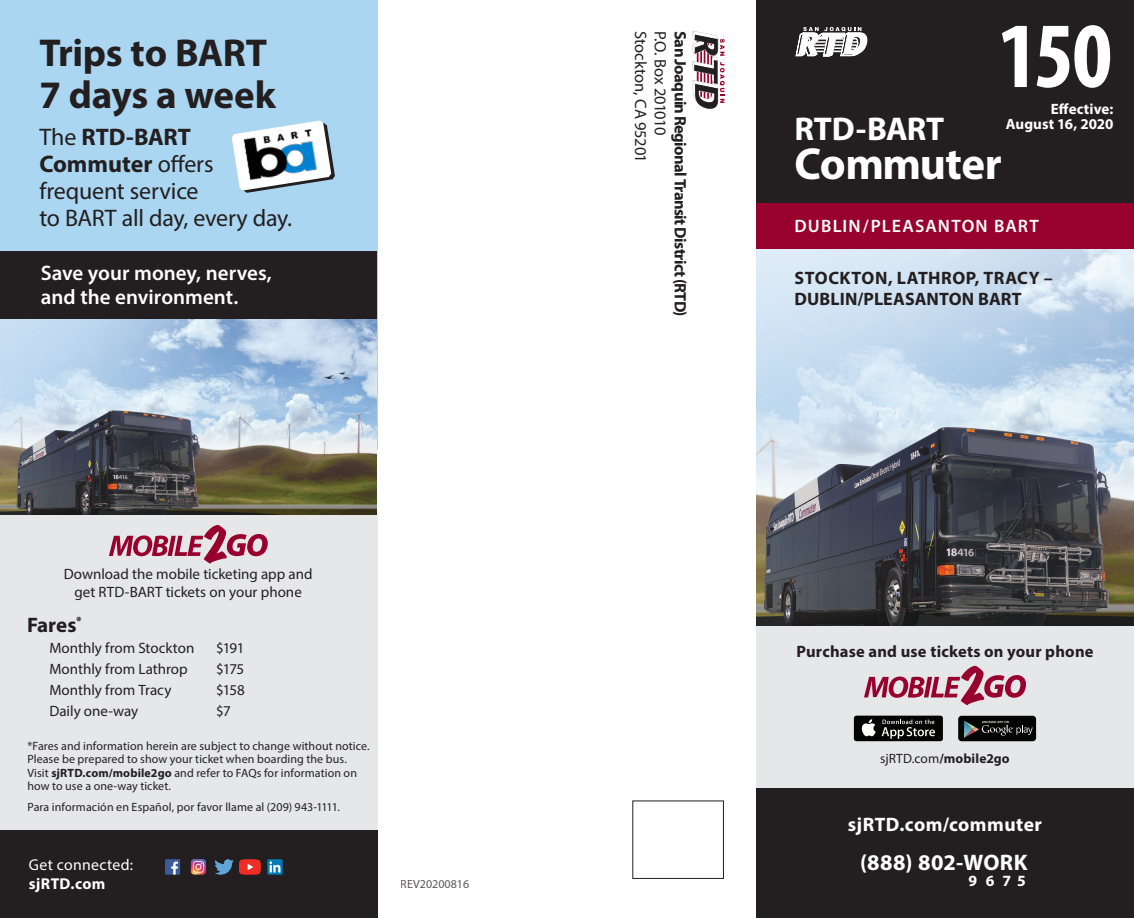
<style>
.page{position:relative;width:1134px;height:918px;background:#fff}
.page>*{position:absolute;margin:0;border:0;box-sizing:border-box;transform-origin:0 0}
.t1{font:700 condensed 94.05px "Myriad Pro";color:#fff}
.t2{font:700 45px "Myriad Pro";letter-spacing:-.015em;color:#fff}
.t3{font:700 39px "Myriad Pro";letter-spacing:-.01em;color:#231f20}
.t4{font:700 33px "Myriad Pro";letter-spacing:-.01em;color:#fff}
.t5{font:24px/27px "Myriad Pro";letter-spacing:-.01em;color:#231f20}
.t6{font:700 22.5px "Myriad Pro";letter-spacing:.02em;color:#fff}
.t7{font:600 21px/24px "Myriad Pro";color:#fff}
.t8{font:700 21px "Myriad Pro";color:#231f20}
.t9{font:700 19.5px "Myriad Pro";letter-spacing:.025em;color:#fff}
.t10{font:700 18px/21px "Myriad Pro";letter-spacing:.015em;color:#231f20}
.t11{font:600 18px "Myriad Pro";letter-spacing:.065em;color:#fff}
.t12{font:700 16.5px "Myriad Pro";letter-spacing:-.035em;color:#231f20}
.t13{font:700 16.5px "Myriad Pro";letter-spacing:.01em;color:#231f20}
.t14{font:16.5px "Myriad Pro";letter-spacing:-.015em;color:#231f20}
.t15{font:16.5px "Myriad Pro";letter-spacing:-.045em;color:#231f20}
.t16{font:15.75px "Myriad Pro";letter-spacing:.02em;color:#fff}
.t17{font:700 15.75px "Myriad Pro";letter-spacing:.02em;color:#fff}
.t18{font:700 15.6px "Myriad Pro";color:#fff}
.t19{font:15px/18px "Myriad Pro";color:#231f20;text-align:center}
.t20{font:700 15px/15px "Myriad Pro";letter-spacing:.005em;color:#fff;text-align:right}
.t21{font:700 13.5px "Myriad Pro";letter-spacing:.01em;color:#231f20}
.t22{font:12px/13.5px "Myriad Pro";letter-spacing:.005em;color:#231f20}
.s1{font-weight:700}
.s2{font-weight:400}
</style>
<div class="page">
<div style="left:756px;top:515px;width:378px;height:316px;background:#e6e7e9"></div>
<img style="left:756px;top:249px;width:378px;height:376px">
<div style="left:756px;top:0;width:378px;height:204px;background:#231f20"></div>
<div style="left:756px;top:789px;width:378px;height:129px;background:#231f20"></div>
<div style="left:0;top:515px;width:378px;height:316px;background:#e6e7e9"></div>
<div style="left:0;top:831px;width:378px;height:87px;background:#231f20"></div>
<div style="left:0;top:0;width:378px;height:450px;background:#aad6f2"></div>
<img style="left:0;top:319px;width:376px;height:196px">
<div style="left:958px;top:716px;width:78px;height:25px;background:#040503;border-radius:3px"></div>
<svg style="left:964px;top:721px;width:69px;height:17px"></svg>
<div style="left:854px;top:716px;width:89px;height:25px;background:#040503;border-radius:3px"></div>
<svg style="left:861px;top:719px;width:15px;height:17px"></svg>
<svg style="left:882px;top:719px;width:53px;height:20px"></svg>
<div style="left:756px;top:204px;width:378px;height:45px;background:#98012d"></div>
<div style="left:0;top:251px;width:376px;height:68px;background:#231f20"></div>
<svg style="left:231px;top:120px;width:104px;height:73px"></svg>
<img style="left:243px;top:127px;width:76px;height:55px">
<div style="left:632px;top:801px;width:92px;height:78px;border:1px solid #231f20"></div>
<img style="left:165px;top:859px;width:118px;height:16px">
<svg style="left:692px;top:31px;width:33px;height:78px"></svg>
<svg style="left:796px;top:27px;width:72px;height:29px"></svg>
<svg style="left:864px;top:666px;width:162px;height:39px"></svg>
<svg style="left:109px;top:525px;width:159px;height:39px"></svg>
<p class="t3" style="left:39px;top:27px;width:229px">Trips to BART</p>
<p class="t3" style="left:39px;top:69px;width:238px">7 days a week</p>
<p class="t5" style="left:39px;top:123px;width:254px">The <span class="s1">RTD-BART<br>Commuter</span> offers frequent service<br>to BART all day, every day.</p>
<p class="t7" style="left:41px;top:261px;width:233px">Save your money, nerves, and the environment.</p>
<p class="t19" style="left:64px;top:564px;width:250px">Download the mobile ticketing app and get RTD-BART tickets on your phone</p>
<p class="t8" style="left:27px;top:611px;width:56px">Fares<sup>*</sup></p>
<p class="t19" style="left:50px;top:638px;width:146px">Monthly from Stockton</p>
<p class="t19" style="left:216px;top:638px;width:30px">$191</p>
<p class="t19" style="left:50px;top:659px;width:140px">Monthly from Lathrop</p>
<p class="t19" style="left:216px;top:659px;width:30px">$175</p>
<p class="t19" style="left:50px;top:680px;width:123px">Monthly from Tracy</p>
<p class="t19" style="left:216px;top:680px;width:30px">$158</p>
<p class="t19" style="left:50px;top:701px;width:90px">Daily one-way</p>
<p class="t19" style="left:216px;top:701px;width:16px">$7</p>
<p class="t22" style="left:27px;top:739px;width:344px">*Fares and information herein are subject to change without notice.<br>Please be prepared to show your ticket when boarding the bus.<br>Visit <span class="s1">sjRTD.com/mobile2go</span> and refer to FAQs for information on how to use a one-way ticket.</p>
<p class="t22" style="left:27px;top:800px;width:314px">Para información en Español, por favor llame al (209) 943-1111.</p>
<p class="t16" style="left:29px;top:855px;width:106px">Get connected:</p>
<p class="t17" style="left:29px;top:873px;width:78px">sjRTD.com</p>
<p class="t22" style="left:401px;top:877px;width:70px">REV20200816</p>
<p class="t12" style="left:691px;top:31px;width:287px;rotate:90deg">San Joaquin Regional Transit District RTD)</p>
<p class="t14" style="left:651px;top:31px;width:133px;rotate:90deg">Stockton, CA 95201</p>
<p class="t15" style="left:671px;top:31px;width:106px;rotate:90deg">P.O. Box 201010</p>
<p class="t12" style="left:691px;top:279px;width:7px;rotate:90deg">(</p>
<p class="t1" style="left:998px;top:-3px;width:116px">150</p>
<p class="t20" style="left:1006px;top:101px;width:109px">Effective:<br>August 16, 2020</p>
<p class="t4" style="left:794px;top:107px;width:151px">RTD-BART</p>
<p class="t2" style="left:794px;top:134px;width:209px">Commuter</p>
<p class="t11" style="left:794px;top:215px;width:246px">DUBLIN/PLEASANTON BART</p>
<p class="t10" style="left:794px;top:267px;width:260px">STOCKTON, LATHROP, TRACY –<br>DUBLIN/PLEASANTON BART</p>
<p class="t13" style="left:796px;top:640px;width:299px">Purchase and use tickets on your phone</p>
<p class="t21" style="left:880px;top:749px;width:131px"><span class="s2">sjRTD.com</span>/mobile2go</p>
<p class="t9" style="left:848px;top:811px;width:196px">sjRTD.com/commuter</p>
<p class="t6" style="left:860px;top:848px;width:169px">(888) 802-WORK</p>
<p class="t18" style="left:968px;top:871px;width:59px">9675</p>
</div>
